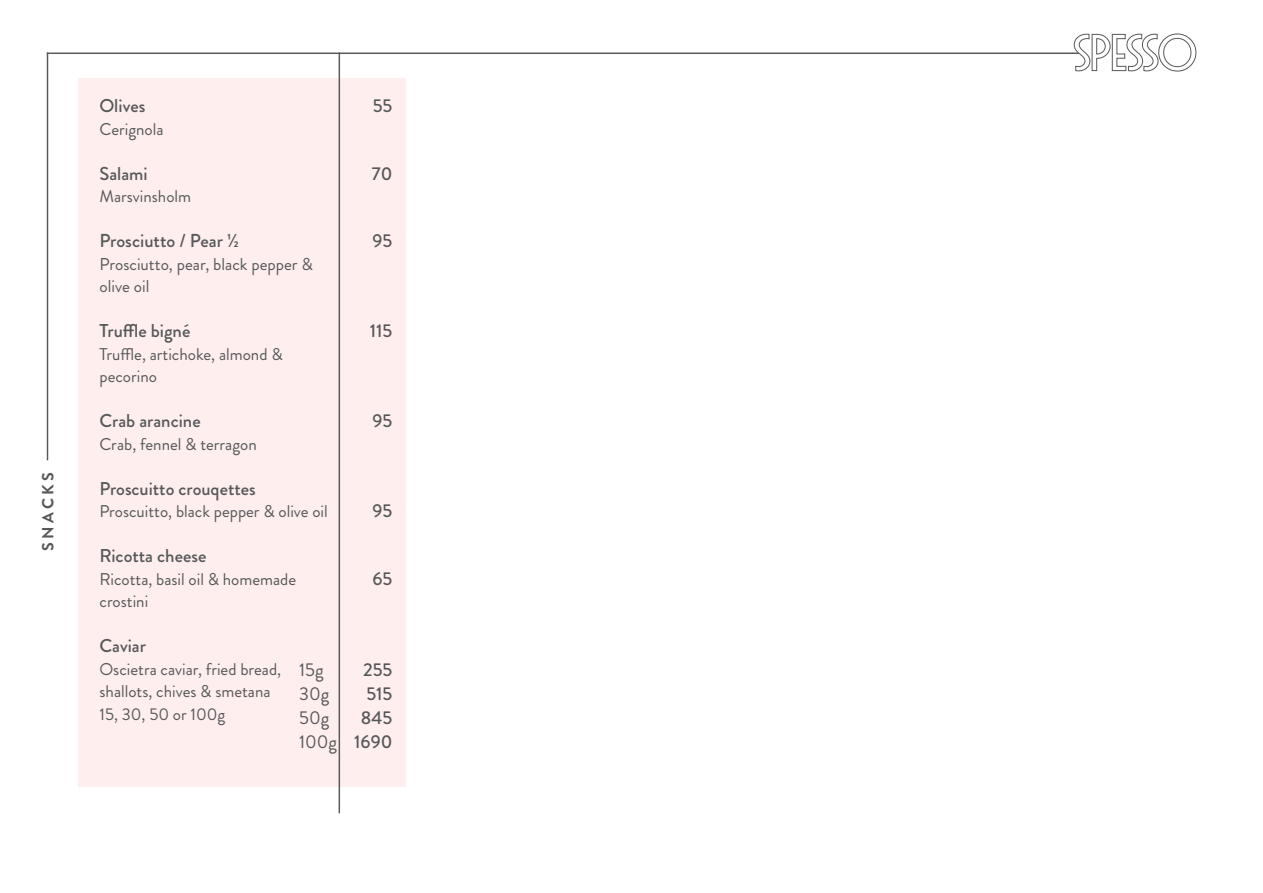
<style>
.page{position:relative;width:1263px;height:893px;background:#fff}
.page>*{position:absolute;margin:0;border:0;box-sizing:border-box;transform-origin:0 0}
.t1{font:500 18.75px "Brandon Grotesque";color:#57585a}
.t2{font:500 18.6px/24px "Brandon Grotesque";color:#57585a}
.t3{font:18.6px/24px "Brandon Grotesque";color:#57585a}
.t4{font:500 18.45px "Brandon Grotesque";color:#57585a}
.t5{font:17.1px/22.5px "Brandon Grotesque";color:#57585a}
.t6{font:16.95px/22.5px "Brandon Grotesque";color:#57585a}
.t7{font:700 16.2px "Brandon Grotesque";letter-spacing:.2em;color:#57585a}
</style>
<div class="page">
<div style="left:78px;top:78px;width:328px;height:709px;background:#fee"></div>
<hr style="left:339px;top:53px;width:1px;height:760px;background:#57585a">
<hr style="left:47px;top:53px;width:1032px;height:1px;background:#57585a">
<hr style="left:47px;top:53px;width:1px;height:407px;background:#57585a">
<svg style="left:1073px;top:33px;width:124px;height:39px"></svg>
<p class="t7" style="left:37px;top:551px;width:80px;rotate:-90deg">SNACKS</p>
<p class="t2" style="left:100px;top:94px;width:47px">Olives</p>
<p class="t6" style="left:100px;top:118px;width:66px">Cerignola</p>
<p class="t2" style="left:100px;top:162px;width:50px">Salami</p>
<p class="t6" style="left:100px;top:185px;width:93px">Marsvinsholm</p>
<p class="t1" style="left:100px;top:228px;width:141px">Prosciutto / Pear ½</p>
<p class="t5" style="left:100px;top:253px;width:215px">Prosciutto, pear, black pepper &amp; olive oil</p>
<p class="t2" style="left:100px;top:319px;width:92px">Truffle bigné</p>
<p class="t6" style="left:100px;top:343px;width:185px">Truffle, artichoke, almond &amp; pecorino</p>
<p class="t2" style="left:100px;top:409px;width:103px">Crab arancine</p>
<p class="t6" style="left:100px;top:433px;width:159px">Crab, fennel &amp; terragon</p>
<p class="t4" style="left:100px;top:476px;width:158px">Proscuitto crouqettes</p>
<p class="t6" style="left:100px;top:500px;width:230px">Proscuitto, black pepper &amp; olive oil</p>
<p class="t2" style="left:100px;top:544px;width:108px">Ricotta cheese</p>
<p class="t6" style="left:100px;top:568px;width:198px">Ricotta, basil oil &amp; homemade crostini</p>
<p class="t2" style="left:100px;top:634px;width:48px">Caviar</p>
<p class="t6" style="left:100px;top:658px;width:183px">Oscietra caviar, fried bread, shallots, chives &amp; smetana<br>15, 30, 50 or 100g</p>
<p class="t3" style="left:299px;top:658px;width:39px">15g<br>30g<br>50g<br>100g</p>
<p class="t2" style="left:373px;top:94px;width:21px">55</p>
<p class="t2" style="left:372px;top:162px;width:22px">70</p>
<p class="t2" style="left:372px;top:229px;width:21px">95</p>
<p class="t2" style="left:370px;top:319px;width:24px">115</p>
<p class="t2" style="left:372px;top:409px;width:21px">95</p>
<p class="t2" style="left:372px;top:499px;width:21px">95</p>
<p class="t2" style="left:372px;top:567px;width:21px">65</p>
<p class="t2" style="left:363px;top:658px;width:31px">255<br>515</p>
<p class="t2" style="left:361px;top:706px;width:33px">845</p>
<p class="t2" style="left:354px;top:730px;width:40px">1690</p>
</div>
